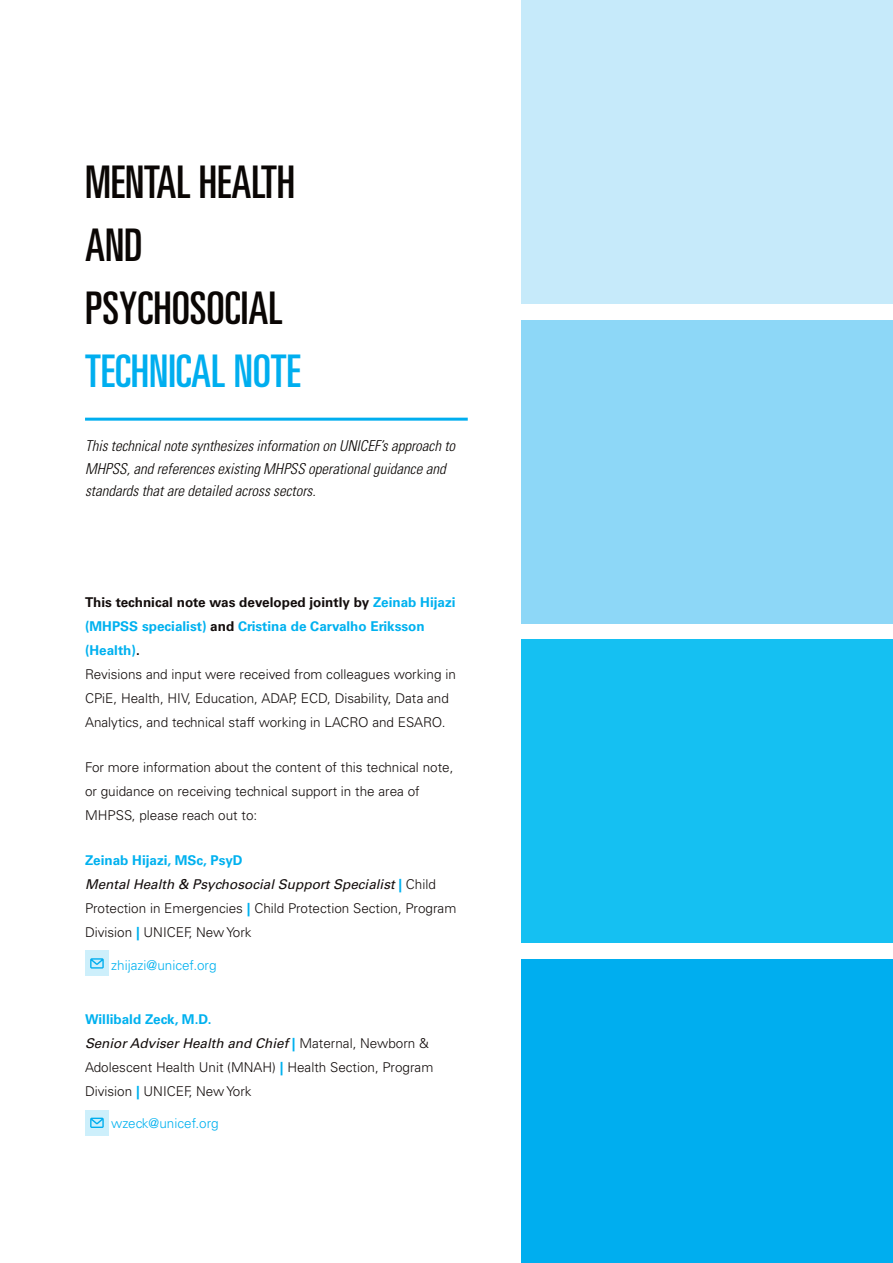
<style>
.page{position:relative;width:893px;height:1263px;background:#fff}
.page>*{position:absolute;margin:0;border:0;box-sizing:border-box;transform-origin:0 0}
.t1{font:ultra-condensed 45px "Univers LT Std";color:#0a0604}
.t2{font:ultra-condensed 45px "Univers LT Std";color:#00aeef}
.t3{font:italic 300 condensed 15px/22.5px "Univers LT Std";color:#0a0604}
.Body{font:300 13.5px/24px "Univers LT Std";color:#130d0c}
.Body-2{font:300 13.5px "Univers LT Std";color:#00b1ef}
.s1{font-weight:700}
.s2{font-weight:700;color:#00b1ef}
.s3{font-weight:400;font-style:italic}
</style>
<div class="page">
<hr style="left:85px;top:418px;width:383px;height:3px;background:#00aeef">
<div style="left:85px;top:1110px;width:24px;height:25px;background:#cdeffb"></div>
<svg style="left:90px;top:1118px;width:14px;height:10px"></svg>
<div style="left:85px;top:951px;width:24px;height:25px;background:#cdeffb"></div>
<svg style="left:90px;top:958px;width:14px;height:10px"></svg>
<div style="left:522px;top:0;width:371px;height:304px;background:#c6eafa"></div>
<div style="left:522px;top:639px;width:371px;height:304px;background:#15c0f2"></div>
<div style="left:522px;top:959px;width:371px;height:304px;background:#00aeef"></div>
<div style="left:522px;top:320px;width:371px;height:303px;background:#8dd7f7"></div>
<p class="t1" style="left:85px;top:157px;width:212px">MENTAL HEALTH</p>
<p class="t1" style="left:85px;top:220px;width:59px">AND</p>
<p class="t1" style="left:85px;top:283px;width:199px">PSYCHOSOCIAL</p>
<p class="t2" style="left:85px;top:346px;width:217px">TECHNICAL NOTE</p>
<p class="t3" style="left:85px;top:435px;width:372px">This technical note synthesizes information on UNICEF’s approach to<br>MHPSS, and references existing MHPSS operational guidance and standards that are detailed across sectors.</p>
<p class="Body" style="left:85px;top:590px;width:372px"><span class="s1">This technical note was developed jointly by</span> <span class="s2">Zeinab Hijazi (MHPSS specialist)</span> <span class="s1">and</span> <span class="s2">Cristina de Carvalho Eriksson (Health)</span><span class="s1">.<br></span>Revisions and input were received from colleagues working in CPiE, Health, HIV, Education, ADAP, ECD, Disability, Data and Analytics, and technical staff working in LACRO and ESARO.</p>
<p class="Body" style="left:85px;top:755px;width:370px">For more information about the content of this technical note, or guidance on receiving technical support in the area of<br>MHPSS, please reach out to:</p>
<p class="Body" style="left:85px;top:848px;width:373px"><span class="s2">Zeinab Hijazi, MSc, PsyD<br></span><span class="s3">Mental Health &amp; Psychosocial Support Specialist</span> <span class="s2">|</span> Child Protection in Emergencies <span class="s2">|</span> Child Protection Section, Program Division <span class="s2">|</span> UNICEF, New York</p>
<p class="Body-2" style="left:111px;top:957px;width:107px">zhijazi@unicef.org</p>
<p class="Body" style="left:85px;top:1007px;width:350px"><span class="s2">Willibald Zeck, M.D.<br></span><span class="s3">Senior Adviser Health and Chief</span> <span class="s2">|</span> Maternal, Newborn &amp; Adolescent Health Unit (MNAH) <span class="s2">|</span> Health Section, Program Division <span class="s2">|</span> UNICEF, New York</p>
<p class="Body-2" style="left:111px;top:1115px;width:109px">wzeck@unicef.org</p>
</div>
